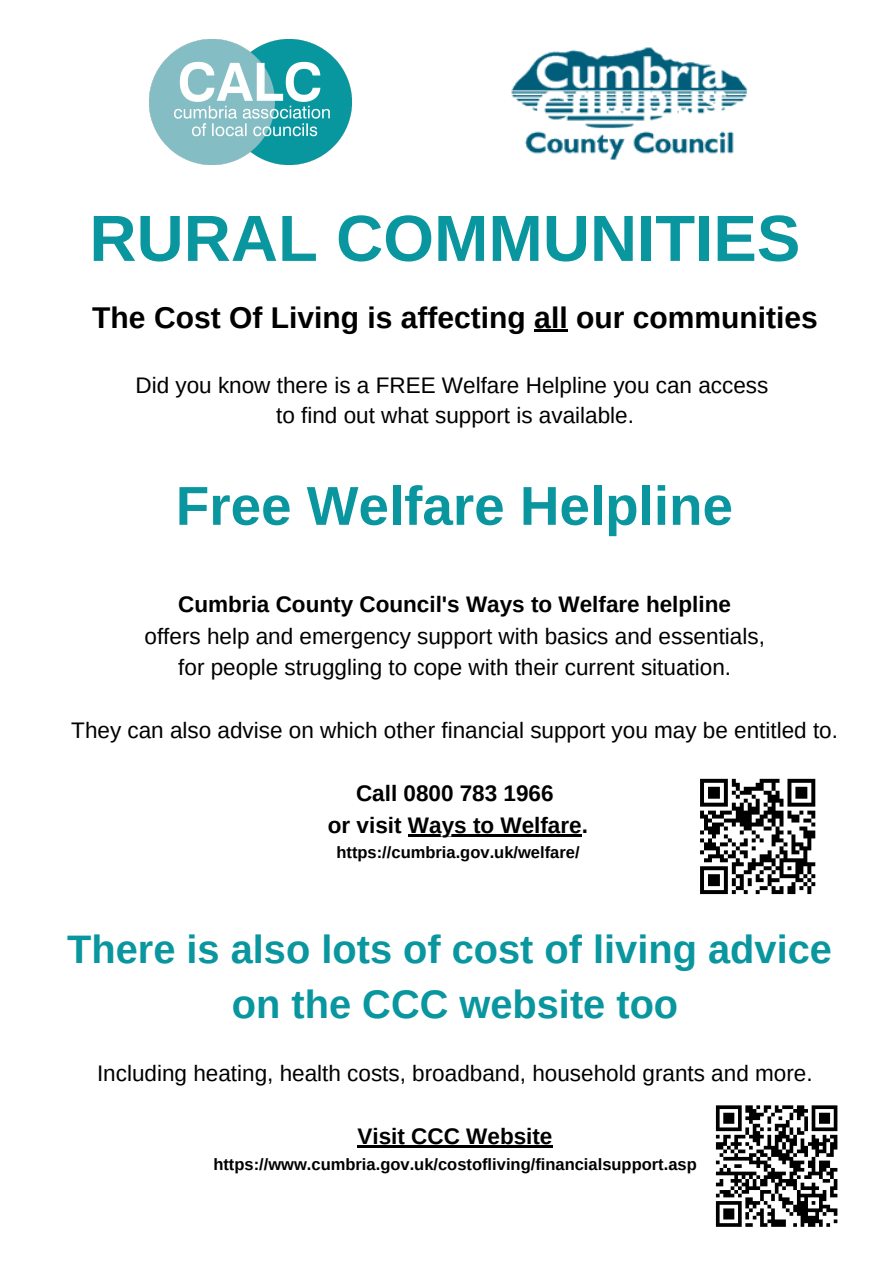
<style>
.page{position:relative;width:893px;height:1263px;background:#fff}
.page>*{position:absolute;margin:0;border:0;box-sizing:border-box;transform-origin:0 0}
.t1{font:700 65.25px "Arimo";color:#09969f}
.t2{font:700 54.75px "Arimo";color:#09969f}
.t3{font:700 39.75px/55.1px "Arimo";color:#09969f;text-align:center}
.t4{font:700 30px "Arimo";color:#000}
.t5{font:22.5px/31.5px "Arimo";color:#000;text-align:center}
.t6{font:700 22.5px/31.5px "Arimo";color:#000;text-align:center}
.t7{font:700 16.5px "Arimo";color:#000}
</style>
<div class="page">
<img style="left:150px;top:39px;width:201px;height:125px">
<hr style="left:408px;top:834px;width:174px;height:2px;background:#000">
<svg style="left:700px;top:778px;width:116px;height:117px"></svg>
<img style="left:511px;top:47px;width:237px;height:113px">
<svg style="left:715px;top:1105px;width:123px;height:122px"></svg>
<hr style="left:534px;top:329px;width:33px;height:3px;background:#000">
<hr style="left:357px;top:1145px;width:196px;height:3px;background:#000">
<h1 class="t1" style="left:89px;top:202px;width:712px">RURAL COMMUNITIES</h1>
<h3 class="t4" style="left:92px;top:301px;width:727px">The Cost Of Living is affecting all our communities</h3>
<p class="t5" style="left:135px;top:369px;width:634px;line-height:31px">Did you know there is a FREE Welfare Helpline you can access to find out what support is available.</p>
<h2 class="t2" style="left:176px;top:475px;width:558px">Free Welfare Helpline</h2>
<p class="t6" style="left:178px;top:589px;width:554px">Cumbria County Council's Ways to Welfare helpline</p>
<p class="t5" style="left:144px;top:620px;width:622px">offers help and emergency support with basics and essentials, for people struggling to cope with their current situation.</p>
<p class="t5" style="left:71px;top:715px;width:768px">They can also advise on which other financial support you may be entitled to.</p>
<p class="t6" style="left:328px;top:778px;width:262px">Call 0800 783 1966<br>or visit Ways to Welfare.</p>
<p class="t7" style="left:336px;top:843px;width:245px">https://cumbria.gov.uk/welfare/</p>
<h3 class="t3" style="left:67px;top:922px;width:766px">There is also lots of cost of living advice on the CCC website too</h3>
<p class="t5" style="left:97px;top:1058px;width:717px">Including heating, health costs, broadband, household grants and more.</p>
<p class="t6" style="left:357px;top:1121px;width:196px">Visit CCC Website</p>
<p class="t7" style="left:213px;top:1155px;width:485px">https://www.cumbria.gov.uk/costofliving/financialsupport.asp</p>
</div>
